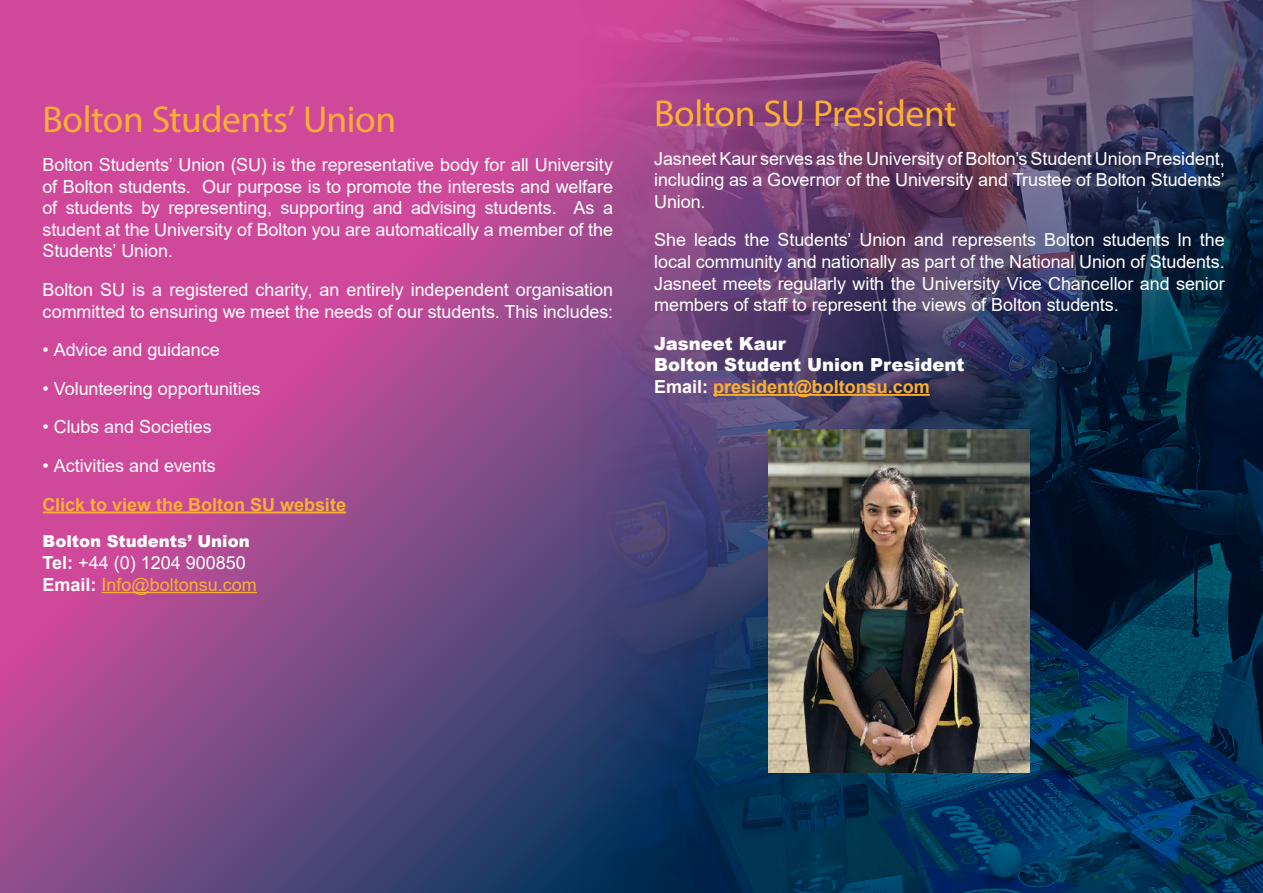
<style>
.page{position:relative;width:1263px;height:893px;background:#fff}
.page>*{position:absolute;margin:0;border:0;box-sizing:border-box;transform-origin:0 0}
.t1{font:37.5px "Myriad Pro";letter-spacing:-.01em;color:#fbb033}
.t2{font:18px/21.6px "Arial";letter-spacing:-.005em;color:#fff;text-align:justify}
.t3{font:900 18px/21.6px "Arial";color:#fff}
.t4{font:18px/21.6px "Arial";color:#fbb033}
.t5{font:700 18px "Arial";color:#fbb033}
.t6{font:900 16.5px "Arial";color:#fff}
.s1{font-weight:700;color:#fff}
.s2{color:#fff}
.s3{font-weight:700}
.s4{font-weight:700;color:#fbb033}
</style>
<div class="page">
<svg style="left:0;top:0;width:387px;height:893px;background:#b34993"></svg>
<img style="left:387px;top:0;width:876px;height:893px">
<hr style="left:43px;top:512px;width:303px;height:1px;background:#fbb033">
<hr style="left:102px;top:592px;width:155px;height:1px;background:#fbb033">
<hr style="left:713px;top:394px;width:217px;height:2px;background:#fbb033">
<img style="left:768px;top:429px;width:261px;height:343px">
<h1 class="t1" style="left:43px;top:97px;width:355px">Bolton Students’ Union</h1>
<p class="t2" style="left:43px;top:154px;width:572px">Bolton Students’ Union (SU) is the representative body for all University of Bolton students. Our purpose is to promote the interests and welfare of students by representing, supporting and advising students. As a student at the University of Bolton you are automatically a member of the Students’ Union.</p>
<p class="t2" style="left:43px;top:279px;width:572px">Bolton SU is a registered charity, an entirely independent organisation committed to ensuring we meet the needs of our students. This includes:</p>
<p class="t2" style="left:43px;top:339px;width:179px">• Advice and guidance</p>
<p class="t2" style="left:43px;top:377px;width:220px">• Volunteering opportunities</p>
<p class="t2" style="left:43px;top:416px;width:171px">• Clubs and Societies</p>
<p class="t2" style="left:43px;top:455px;width:175px">• Activities and events</p>
<p class="t5" style="left:43px;top:492px;width:305px">Click to view the Bolton SU website</p>
<p class="t6" style="left:43px;top:529px;width:209px">Bolton Students’ Union</p>
<p class="t4" style="left:43px;top:552px;width:216px"><span class="s1">Tel:</span> <span class="s2">+44 (0) 1204 900850<br></span><span class="s1">Email:</span> Info@boltonsu.com</p>
<h1 class="t1" style="left:654px;top:90px;width:304px">Bolton SU President</h1>
<p class="t2" style="left:654px;top:147px;width:572px">Jasneet Kaur serves as the University of Bolton’s Student Union President, including as a Governor of the University and Trustee of Bolton Students’ Union.</p>
<p class="t2" style="left:654px;top:229px;width:572px">She leads the Students’ Union and represents Bolton students ln the local community and nationally as part of the National Union of Students.<br>Jasneet meets regularly with the University Vice Chancellor and senior members of staff to represent the views of Bolton students.</p>
<p class="t3" style="left:654px;top:332px;width:312px">Jasneet Kaur<br>Bolton Student Union President<br><span class="s3">Email:</span> <span class="s4">president@boltonsu.com</span></p>
</div>
